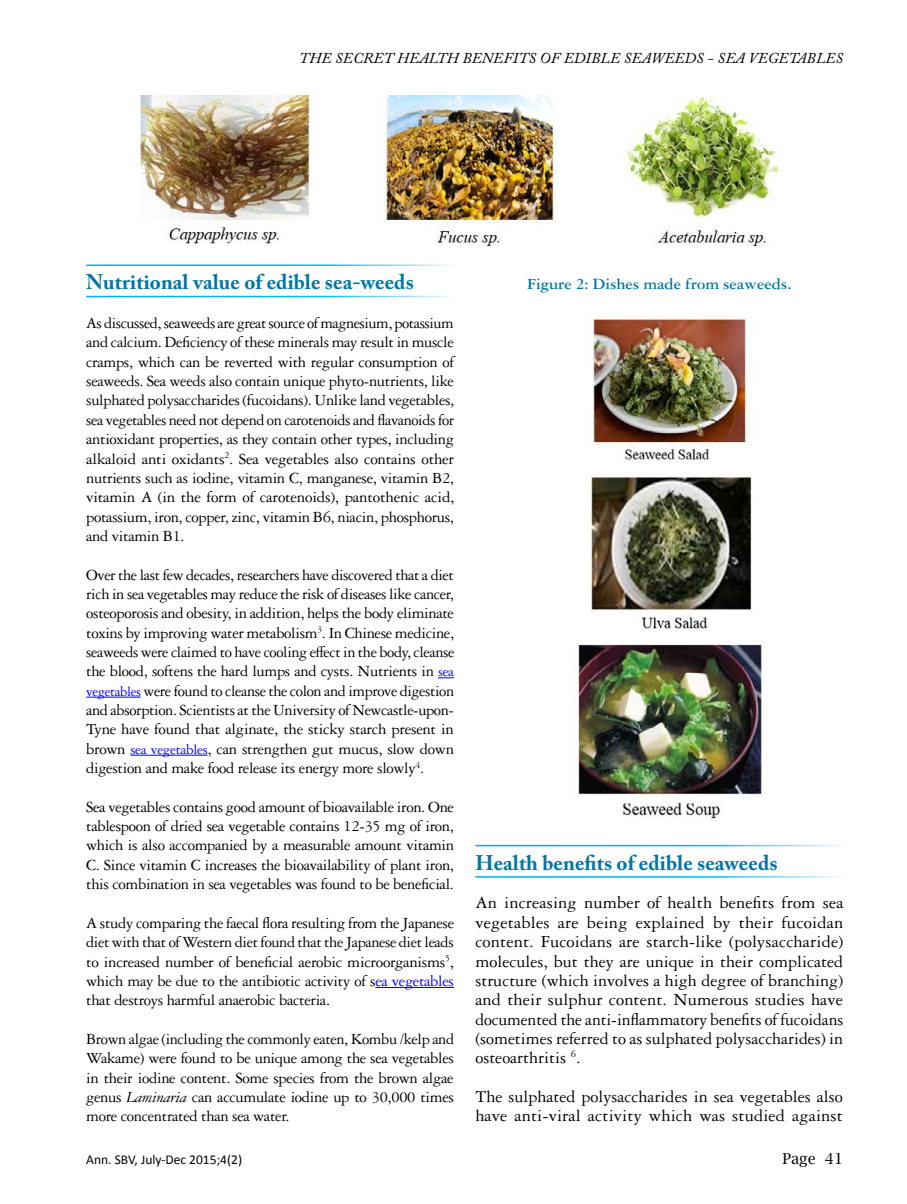
<style>
.page{position:relative;width:907px;height:1204px;background:#fff}
.page>*{position:absolute;margin:0;border:0;box-sizing:border-box;transform-origin:0 0}
.t1{font:700 21px "Adobe Caslon Pro";letter-spacing:.005em;color:#0076a3}
.t2{font:18px/19.4px "Garamond 3 LT Pro";color:#000;text-align:justify}
.t3{font:16.5px/19.4px "Garamond 3 LT Pro";letter-spacing:-.02em;color:#000;text-align:justify}
.t4{font:700 16.5px "Garamond 3 LT Pro";color:#0076a3}
.t5{font:italic 15px "Adobe Caslon Pro";letter-spacing:.01em;color:#000}
.t6{font:15px "Lucida Bright";color:#000}
.t7{font:13.5px "Calibri";color:#000}
.s1{font-size:15px;color:#00f}
.s2{color:#00f}
.s3{font-style:italic}
</style>
<div class="page">
<svg style="left:438px;top:677px;width:16px;height:1px"></svg>
<hr style="left:86px;top:696px;width:55px;height:1px;background:#00f">
<hr style="left:130px;top:754px;width:78px;height:1px;background:#00f">
<hr style="left:375px;top:987px;width:79px;height:1px;background:#00f">
<img style="left:137px;top:96px;width:648px;height:149px">
<img style="left:591px;top:476px;width:162px;height:153px">
<img style="left:578px;top:642px;width:185px;height:177px">
<img style="left:593px;top:315px;width:154px;height:145px">
<p class="t5" style="left:299px;top:49px;width:545px">THE SECRET HEALTH BENEFITS OF EDIBLE SEAWEEDS - SEA VEGETABLES</p>
<p class="t1" style="left:86px;top:270px;width:329px">Nutritional value of edible sea-weeds</p>
<p class="t3" style="left:86px;top:313px;width:370px">As discussed, seaweeds are great source of magnesium, potassium and calcium. Deficiency of these minerals may result in muscle cramps, which can be reverted with regular consumption of seaweeds. Sea weeds also contain unique phyto-nutrients, like sulphated polysaccharides (fucoidans). Unlike land vegetables, sea vegetables need not depend on carotenoids and flavanoids for antioxidant properties, as they contain other types, including alkaloid anti oxidants<sup>2</sup>. Sea vegetables also contains other nutrients such as iodine, vitamin C, manganese, vitamin B2, vitamin A (in the form of carotenoids), pantothenic acid, potassium, iron, copper, zinc, vitamin B6, niacin, phosphorus, and vitamin B1.</p>
<p class="t3" style="left:86px;top:565px;width:370px">Over the last few decades, researchers have discovered that a diet rich in sea vegetables may reduce the risk of diseases like cancer, osteoporosis and obesity, in addition, helps the body eliminate toxins by improving water metabolism<sup>3</sup>. In Chinese medicine, seaweeds were claimed to have cooling effect in the body, cleanse the blood, softens the hard lumps and cysts. Nutrients in <span class="s1">sea vegetables</span> were found to cleanse the colon and improve digestion and absorption. Scientists at the University of Newcastle-upon-Tyne have found that alginate, the sticky starch present in brown <span class="s1">sea vegetables</span>, can strengthen gut mucus, slow down digestion and make food release its energy more slowly<sup>4</sup>.</p>
<p class="t3" style="left:86px;top:797px;width:369px">Sea vegetables contains good amount of bioavailable iron. One tablespoon of dried sea vegetable contains 12-35 mg of iron, which is also accompanied by a measurable amount vitamin C. Since vitamin C increases the bioavailability of plant iron, this combination in sea vegetables was found to be beneficial.</p>
<p class="t3" style="left:86px;top:913px;width:369px">A study comparing the faecal flora resulting from the Japanese diet with that of Western diet found that the Japanese diet leads to increased number of beneficial aerobic microorganisms<sup>5</sup>, which may be due to the antibiotic activity of s<span class="s2">ea vegetables </span>that destroys harmful anaerobic bacteria.</p>
<p class="t3" style="left:86px;top:1029px;width:369px">Brown algae (including the commonly eaten, Kombu /kelp and Wakame) were found to be unique among the sea vegetables in their iodine content. Some species from the brown algae genus <span class="s3">Laminaria</span> can accumulate iodine up to 30,000 times more concentrated than sea water.</p>
<p class="t4" style="left:527px;top:275px;width:266px">Figure 2: Dishes made from seaweeds.</p>
<p class="t1" style="left:475px;top:850px;width:304px">Health benefits of edible seaweeds</p>
<p class="t2" style="left:475px;top:893px;width:370px">An increasing number of health benefits from sea vegetables are being explained by their fucoidan content. Fucoidans are starch-like (polysaccharide) molecules, but they are unique in their complicated structure (which involves a high degree of branching) and their sulphur content. Numerous studies have documented the anti-inflammatory benefits of fucoidans (sometimes referred to as sulphated polysaccharides) in osteoarthritis <sup>6</sup>.</p>
<p class="t2" style="left:475px;top:1086px;width:369px">The sulphated polysaccharides in sea vegetables also have anti-viral activity which was studied against</p>
<p class="t7" style="left:86px;top:1150px;width:157px">Ann. SBV, July-Dec 2015;4(2)</p>
<p class="t6" style="left:782px;top:1150px;width:62px">Page 41</p>
</div>
